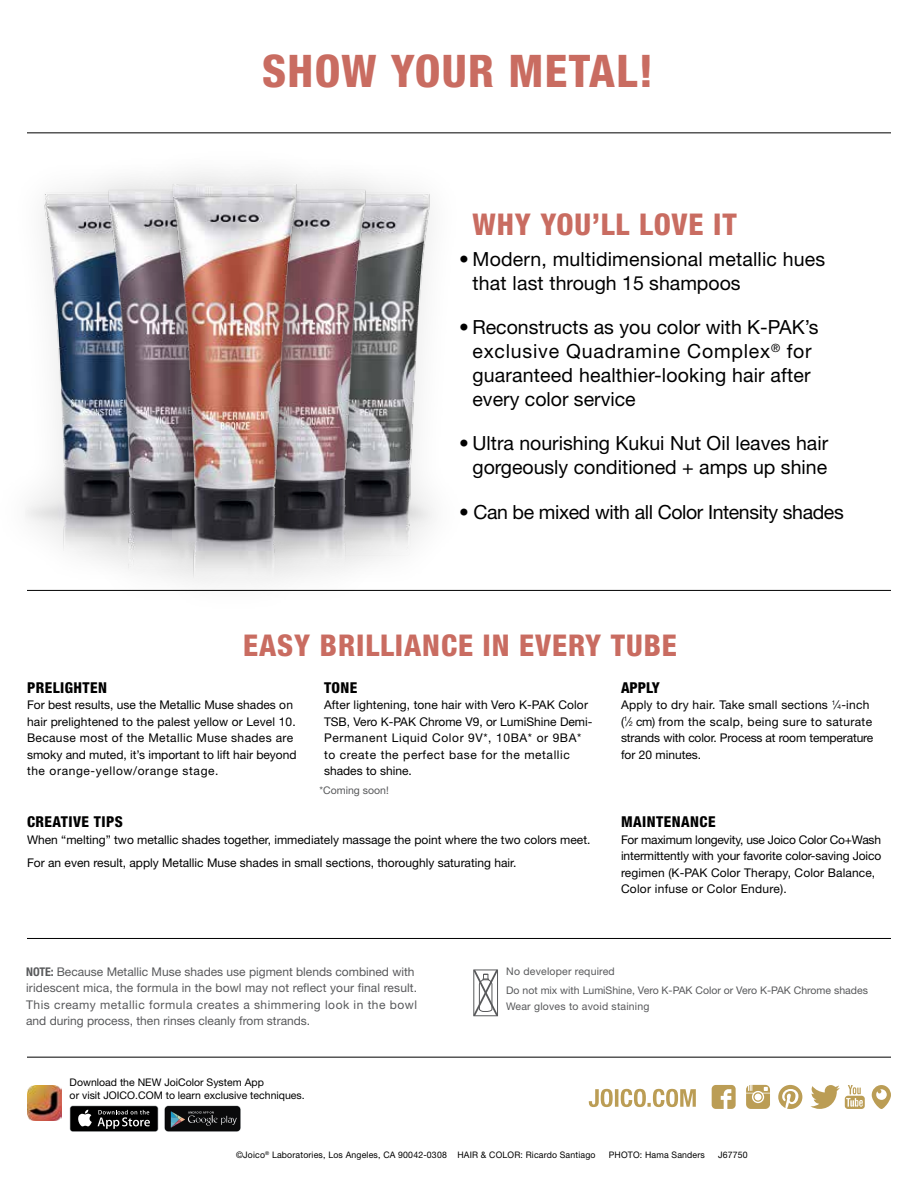
<style>
.page{position:relative;width:918px;height:1188px;background:#fff}
.page>*{position:absolute;margin:0;border:0;box-sizing:border-box;transform-origin:0 0}
.t1{font:800 condensed 45px "Helvetica Neue";letter-spacing:.03em;color:#c96c61}
.t2{font:800 condensed 30px "Helvetica Neue";letter-spacing:.03em;color:#c96c61}
.t3{font:19.5px/24px "Helvetica Neue";color:#000}
.t4{font:19.5px "Helvetica Neue";letter-spacing:-.02em;color:#000}
.t5{font:800 condensed 15px "Helvetica Neue";letter-spacing:.03em;color:#000}
.t6{font:12px/16.5px "Helvetica Neue";color:#000}
.t7{font:12px/16.5px "Helvetica Neue";letter-spacing:.01em;color:#58595b}
.t8{font:12px/16.5px "Helvetica Neue";letter-spacing:.02em;color:#000}
.t9{font:10.5px/18.8px "Helvetica Neue";color:#58595b}
.t10{font:10.5px/12.6px "Helvetica Neue";color:#000}
.t11{font:10.5px "Helvetica Neue";letter-spacing:.02em;color:#58595b}
.t12{font:9px "Helvetica Neue";letter-spacing:.02em;color:#000}
.s1{font-size:6.6px}
.s2{font-weight:700;font-stretch:condensed}
</style>
<div class="page">
<svg style="left:589px;top:1089px;width:107px;height:18px"></svg>
<svg style="left:872px;top:1085px;width:19px;height:24px"></svg>
<svg style="left:746px;top:1085px;width:24px;height:24px"></svg>
<svg style="left:712px;top:1085px;width:24px;height:24px"></svg>
<svg style="left:810px;top:1085px;width:55px;height:24px"></svg>
<svg style="left:778px;top:1085px;width:24px;height:24px"></svg>
<svg style="left:473px;top:969px;width:25px;height:48px"></svg>
<div style="left:473px;top:970px;width:25px;height:46px;border:1px solid #58595b"></div>
<svg style="left:164px;top:1106px;width:77px;height:26px"></svg>
<svg style="left:165px;top:1106px;width:76px;height:25px;background:#202224"></svg>
<div style="left:70px;top:1106px;width:88px;height:26px;background:#8e8f91;border-radius:3px"></div>
<div style="left:70px;top:1106px;width:88px;height:25px;background:#000;border-radius:3px"></div>
<svg style="left:78px;top:1110px;width:14px;height:16px"></svg>
<svg style="left:98px;top:1110px;width:52px;height:19px"></svg>
<img style="left:27px;top:1086px;width:35px;height:34px">
<img style="left:412px;top:192px;width:21px;height:350px">
<img style="left:25px;top:192px;width:30px;height:345px">
<div style="left:195px;top:150px;width:217px;height:458px;background:#000;opacity:.1"></div>
<img style="left:338px;top:179px;width:42px;height:391px">
<div style="left:55px;top:150px;width:217px;height:458px;background:#000;opacity:.1"></div>
<img style="left:94px;top:179px;width:37px;height:399px">
<div style="left:131px;top:142px;width:207px;height:477px;background:#000;opacity:.1"></div>
<img style="left:172px;top:172px;width:125px;height:406px">
<hr style="left:27px;top:590px;width:864px;height:1px;background:#000">
<hr style="left:27px;top:132px;width:864px;height:1px;background:#000">
<hr style="left:27px;top:938px;width:864px;height:1px;background:#000">
<hr style="left:27px;top:1057px;width:864px;height:1px;background:#000">
<h1 class="t1" style="left:262px;top:43px;width:393px">SHOW YOUR METAL!</h1>
<h2 class="t2" style="left:472px;top:206px;width:266px">WHY YOU’LL LOVE IT</h2>
<h3 class="t3" style="left:472px;top:247px;width:354px;text-indent:-13px">• Modern, multidimensional metallic hues that last through 15 shampoos</h3>
<h3 class="t3" style="left:472px;top:315px;width:347px;text-indent:-13px">• Reconstructs as you color with K-PAK’s exclusive Quadramine Complex<sup>®</sup> for guaranteed healthier-looking hair after every color service</h3>
<h3 class="t3" style="left:459px;top:431px;width:371px;text-align:right">• Ultra nourishing Kukui Nut Oil leaves hair gorgeously conditioned + amps up shine</h3>
<h3 class="t4" style="left:459px;top:500px;width:386px">• Can be mixed with all Color Intensity shades</h3>
<h2 class="t2" style="left:243px;top:626px;width:435px">EASY BRILLIANCE IN EVERY TUBE</h2>
<p class="t5" style="left:27px;top:678px;width:82px">PRELIGHTEN</p>
<p class="t6" style="left:27px;top:696px;width:271px">For best results, use the Metallic Muse shades on hair prelightened to the palest yellow or Level 10.<br>Because most of the Metallic Muse shades are smoky and muted, it’s important to lift hair beyond the orange-yellow/orange stage.</p>
<p class="t5" style="left:324px;top:678px;width:35px">TONE</p>
<p class="t6" style="left:324px;top:696px;width:270px">After lightening, tone hair with Vero K-PAK Color TSB, Vero K-PAK Chrome V9, or LumiShine Demi-Permanent Liquid Color 9V*, 10BA* or 9BA* to create the perfect base for the metallic shades to shine.</p>
<p class="t9" style="left:320px;top:781px;width:71px">*Coming soon!</p>
<p class="t5" style="left:27px;top:813px;width:97px">CREATIVE TIPS</p>
<p class="t6" style="left:27px;top:828px;width:565px;line-height:23.2px">When “melting” two metallic shades together, immediately massage the point where the two colors meet.<br>For an even result, apply Metallic Muse shades in small sections, thoroughly saturating hair.</p>
<p class="t5" style="left:621px;top:678px;width:40px">APPLY</p>
<p class="t8" style="left:621px;top:696px;width:254px">Apply to dry hair. Take small sections <sup>1</sup>⁄<span class="s1">4</span>-inch (<sup>1</sup>⁄<span class="s1">2</span> cm) from the scalp, being sure to saturate strands with color. Process at room temperature for 20 minutes.</p>
<p class="t5" style="left:621px;top:813px;width:96px">MAINTENANCE</p>
<p class="t6" style="left:621px;top:831px;width:262px">For maximum longevity, use Joico Color Co+Wash intermittently with your favorite color-saving Joico regimen (K-PAK Color Therapy, Color Balance, Color infuse or Color Endure).</p>
<p class="t7" style="left:26px;top:963px;width:392px"><span class="s2">NOTE:</span> Because Metallic Muse shades use pigment blends combined with iridescent mica, the formula in the bowl may not reflect your final result.<br>This creamy metallic formula creates a shimmering look in the bowl and during process, then rinses cleanly from strands.</p>
<p class="t10" style="left:70px;top:1076px;width:237px">Download the NEW JoiColor System App<br>or visit JOICO.COM to learn exclusive techniques.</p>
<p class="t9" style="left:506px;top:962px;width:363px">No developer required<br>Do not mix with LumiShine, Vero K-PAK Color or Vero K-PAK Chrome shades</p>
<p class="t11" style="left:506px;top:1000px;width:145px">Wear gloves to avoid staining</p>
<p class="t12" style="left:236px;top:1149px;width:361px">©Joico<sup>®</sup> Laboratories, Los Angeles, CA 90042-0308 HAIR &amp; COLOR: Ricardo Santiago</p>
<p class="t12" style="left:609px;top:1149px;width:98px">PHOTO: Hama Sanders</p>
<p class="t12" style="left:718px;top:1149px;width:31px">J67750</p>
</div>
